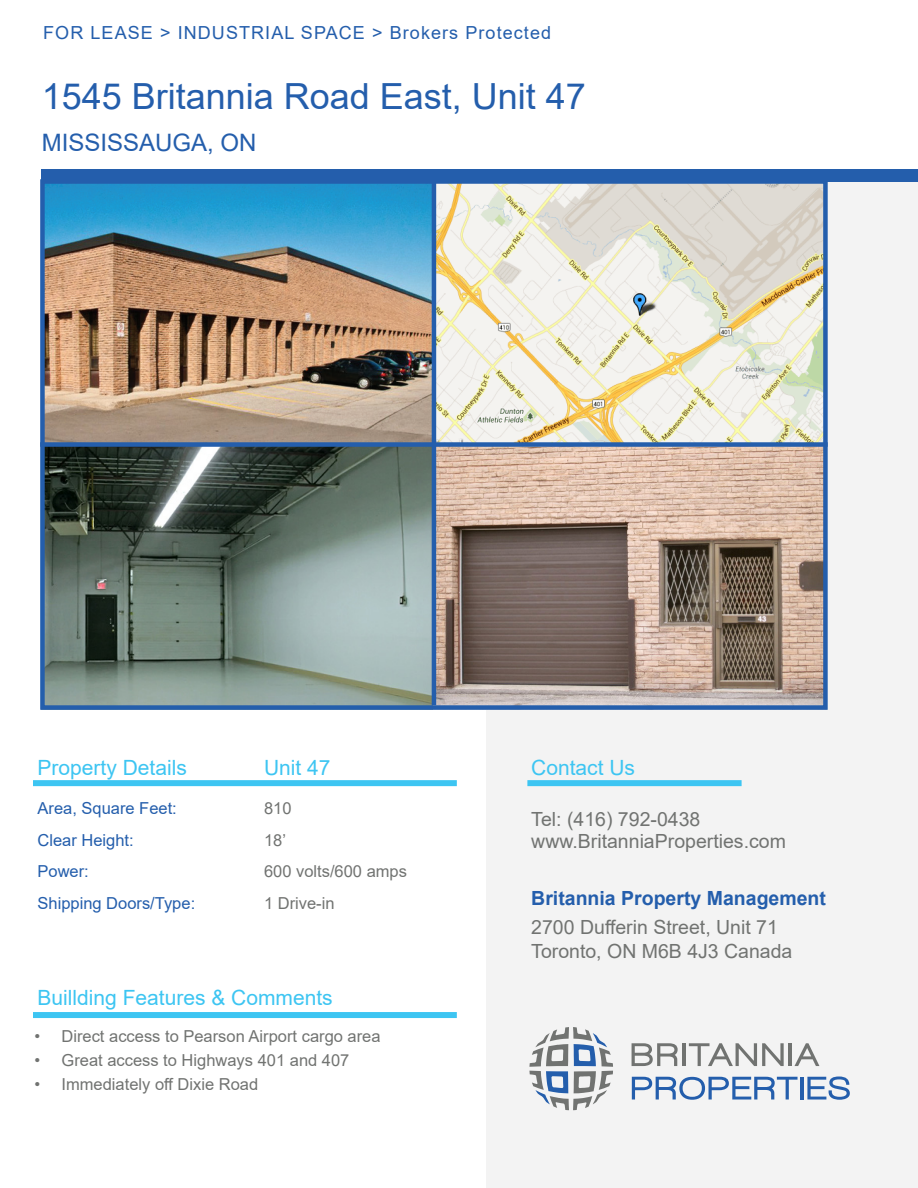
<style>
.page{position:relative;width:918px;height:1188px;background:#fff}
.page>*{position:absolute;margin:0;border:0;box-sizing:border-box;transform-origin:0 0}
.t1{font:36px "Arial";color:#245eac}
.t2{font:24px "Arial";color:#245eac}
.t3{font:21px "Arial";color:#3dc5f2}
.t4{font:19.5px "Arial";color:#717371}
.t5{font:700 19.5px "Arial";color:#245eac}
.t6{font:18px "Arial";letter-spacing:.06em;color:#245eac}
.t7{font:16.5px "Arial";color:#717371}
.t8{font:16.5px "Arial";color:#245eac}
</style>
<div class="page">
<div style="left:486px;top:178px;width:432px;height:1010px;background:#f3f3f3"></div>
<img style="left:45px;top:184px;width:387px;height:258px">
<img style="left:45px;top:447px;width:387px;height:258px">
<img style="left:436px;top:184px;width:387px;height:521px">
<div style="left:40px;top:179px;width:788px;height:531px;border:4px solid #245eac"></div>
<hr style="left:432px;top:179px;width:4px;height:526px;background:#245eac">
<div style="left:40px;top:442px;width:788px;height:5px;background:#245eac"></div>
<div style="left:42px;top:169px;width:876px;height:13px;background:#245eac"></div>
<div style="left:33px;top:780px;width:424px;height:6px;background:#3dc5f2"></div>
<div style="left:527px;top:780px;width:215px;height:6px;background:#3dc5f2"></div>
<div style="left:33px;top:1012px;width:424px;height:6px;background:#3dc5f2"></div>
<svg style="left:632px;top:1043px;width:46px;height:23px"></svg>
<hr style="left:682px;top:1043px;width:4px;height:23px;background:#717371">
<svg style="left:689px;top:1043px;width:95px;height:23px"></svg>
<hr style="left:789px;top:1043px;width:3px;height:23px;background:#717371">
<svg style="left:795px;top:1043px;width:24px;height:23px"></svg>
<svg style="left:632px;top:1077px;width:166px;height:23px"></svg>
<hr style="left:800px;top:1077px;width:3px;height:23px;background:#245eac">
<svg style="left:807px;top:1077px;width:43px;height:23px"></svg>
<svg style="left:529px;top:1027px;width:84px;height:83px"></svg>
<p class="t6" style="left:43px;top:20px;width:509px">FOR LEASE &gt; INDUSTRIAL SPACE &gt; Brokers Protected</p>
<p class="t1" style="left:42px;top:72px;width:546px">1545 Britannia Road East, Unit 47</p>
<p class="t2" style="left:42px;top:126px;width:216px">MISSISSAUGA, ON</p>
<p class="t3" style="left:38px;top:753px;width:151px">Property Details</p>
<p class="t8" style="left:38px;top:797px;width:141px">Area, Square Feet:</p>
<p class="t8" style="left:38px;top:829px;width:98px">Clear Height:</p>
<p class="t8" style="left:38px;top:860px;width:53px">Power:</p>
<p class="t8" style="left:38px;top:892px;width:159px">Shipping Doors/Type:</p>
<p class="t3" style="left:264px;top:753px;width:68px">Unit 47</p>
<p class="t3" style="left:531px;top:753px;width:105px">Contact Us</p>
<p class="t7" style="left:264px;top:797px;width:29px">810</p>
<p class="t7" style="left:264px;top:829px;width:24px">18’</p>
<p class="t7" style="left:264px;top:860px;width:145px">600 volts/600 amps</p>
<p class="t7" style="left:264px;top:892px;width:72px">1 Drive-in</p>
<p class="t4" style="left:531px;top:805px;width:171px">Tel: (416) 792-0438</p>
<p class="t4" style="left:531px;top:828px;width:256px">www.BritanniaProperties.com</p>
<p class="t5" style="left:531px;top:885px;width:296px">Britannia Property Management</p>
<p class="t4" style="left:531px;top:913px;width:248px">2700 Dufferin Street, Unit 71</p>
<p class="t4" style="left:531px;top:937px;width:263px">Toronto, ON M6B 4J3 Canada</p>
<p class="t3" style="left:38px;top:983px;width:297px">Buillding Features &amp; Comments</p>
<p class="t7" style="left:34px;top:1025px;width:348px">• Direct access to Pearson Airport cargo area</p>
<p class="t7" style="left:34px;top:1049px;width:316px">• Great access to Highways 401 and 407</p>
<p class="t7" style="left:34px;top:1073px;width:225px">• Immediately off Dixie Road</p>
</div>
